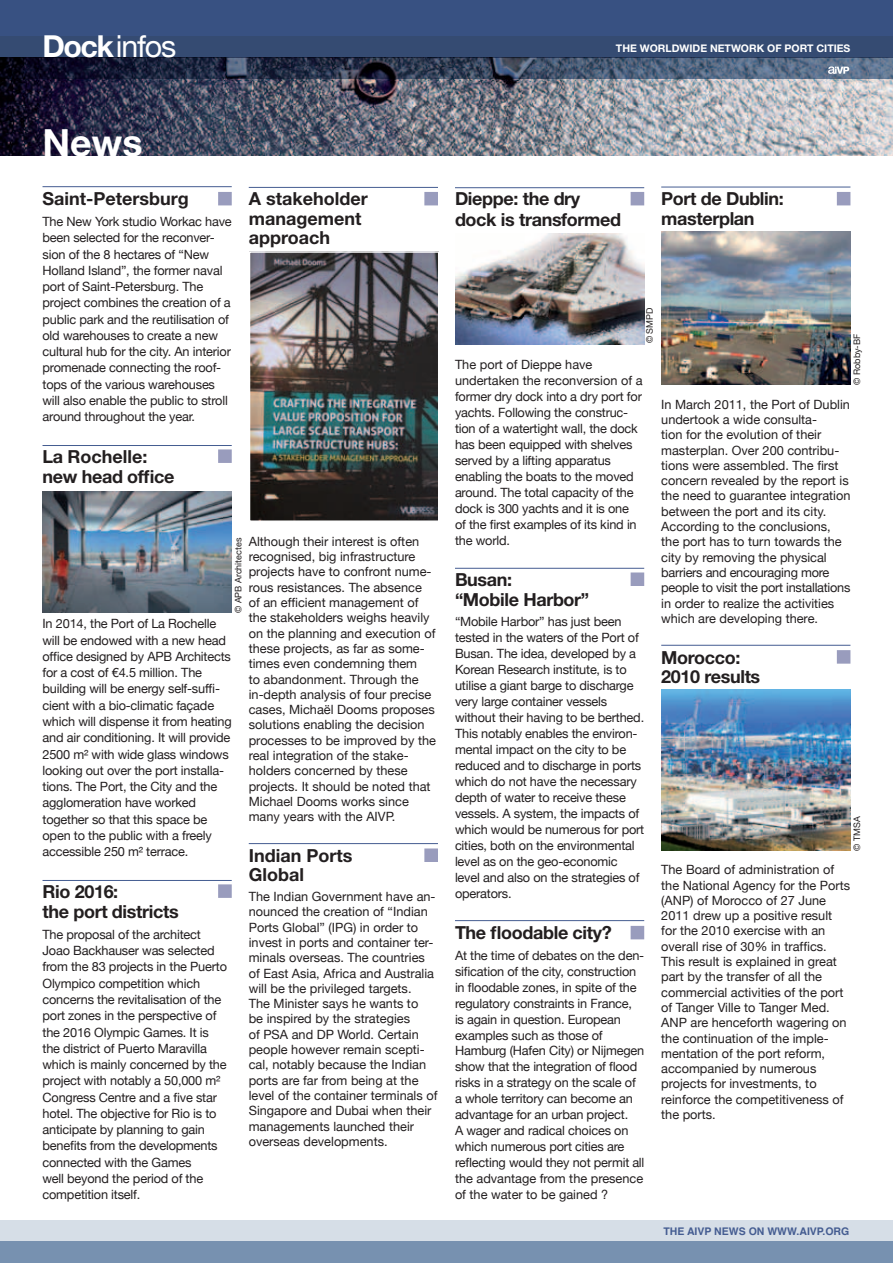
<style>
.page{position:relative;width:893px;height:1263px;background:#fff}
.page>*{position:absolute;margin:0;border:0;box-sizing:border-box;transform-origin:0 0}
.t1{font:700 37.5px "Helvetica Neue";color:#fff}
.t2{font:30.3px "Helvetica Neue";letter-spacing:-.04em;color:#fff}
.t3{font:700 18px/19.5px "Helvetica Neue";letter-spacing:-.02em;color:#231f20}
.t4{font:700 18px/19.5px "Helvetica Neue";color:#231f20}
.t5{font:12.75px/15.3px "Helvetica Neue";letter-spacing:-.015em;color:#231f20}
.t6{font:700 10.5px "Helvetica Neue";color:#fff}
.t7{font:700 10.5px "Helvetica";color:#445c91}
.t8{font:9px "Helvetica Neue";color:#231f20}
.s1{font-weight:700}
</style>
<div class="page">
<div style="left:0;top:0;width:893px;height:57px;background:#385182"></div>
<div style="left:0;top:36px;width:893px;height:24px;background:#354b72"></div>
<img style="left:0;top:57px;width:893px;height:98px">
<div style="left:0;top:1242px;width:893px;height:21px;background:#7791b0"></div>
<div style="left:218px;top:192px;width:14px;height:13px;background:#999cbd"></div>
<hr style="left:43px;top:186px;width:189px;height:1px;background:#445c91">
<div style="left:218px;top:449px;width:14px;height:14px;background:#999cbd"></div>
<hr style="left:43px;top:445px;width:189px;height:1px;background:#445c91">
<div style="left:218px;top:884px;width:14px;height:14px;background:#999cbd"></div>
<hr style="left:43px;top:880px;width:189px;height:1px;background:#445c91">
<img style="left:43px;top:491px;width:189px;height:121px">
<div style="left:424px;top:192px;width:14px;height:13px;background:#999cbd"></div>
<hr style="left:249px;top:187px;width:189px;height:1px;background:#445c91">
<div style="left:424px;top:848px;width:14px;height:14px;background:#999cbd"></div>
<hr style="left:249px;top:843px;width:189px;height:1px;background:#445c91">
<img style="left:252px;top:254px;width:184px;height:265px">
<div style="left:249px;top:251px;width:190px;height:271px;border:2px solid #fff"></div>
<div style="left:631px;top:192px;width:13px;height:13px;background:#999cbd"></div>
<hr style="left:455px;top:187px;width:189px;height:1px;background:#445c91">
<div style="left:631px;top:572px;width:13px;height:14px;background:#999cbd"></div>
<hr style="left:455px;top:568px;width:189px;height:1px;background:#445c91">
<div style="left:631px;top:926px;width:13px;height:13px;background:#999cbd"></div>
<hr style="left:455px;top:920px;width:189px;height:1px;background:#445c91">
<img style="left:455px;top:233px;width:189px;height:111px">
<div style="left:837px;top:192px;width:13px;height:13px;background:#999cbd"></div>
<hr style="left:661px;top:187px;width:189px;height:1px;background:#445c91">
<div style="left:837px;top:650px;width:13px;height:14px;background:#999cbd"></div>
<hr style="left:661px;top:645px;width:189px;height:1px;background:#445c91">
<img style="left:661px;top:232px;width:189px;height:153px">
<img style="left:661px;top:690px;width:189px;height:160px">
<div style="left:0;top:1220px;width:893px;height:22px;background:#d6dee7"></div>
<svg style="left:827px;top:60px;width:22px;height:21px"></svg>
<h2 class="t2" style="left:43px;top:28px;width:135px"><span class="s1">Dock</span>infos</h2>
<p class="t6" style="left:616px;top:42px;width:236px">the worldwide network of port cities</p>
<h1 class="t1" style="left:43px;top:119px;width:101px">News</h1>
<h3 class="t3" style="left:43px;top:189px;width:148px">Saint-Petersburg</h3>
<p class="t5" style="left:43px;top:213px;width:191px;line-height:16.2px">The New York studio Workac have been selected for the reconver&shy;sion of the 8 hectares of “New<br>Holland Island”, the former naval port of Saint-Petersburg. The project combines the creation of a public park and the reutilisation of old warehouses to create a new cultural hub for the city. An interior promenade connecting the roof&shy;tops of the various warehouses will also enable the public to stroll around throughout the year.</p>
<h3 class="t3" style="left:43px;top:446px;width:133px;line-height:20.4px">La Rochelle: new head office</h3>
<h3 class="t4" style="left:249px;top:189px;width:120px">A stakeholder management approach</h3>
<p class="t5" style="left:249px;top:533px;width:189px">Although their interest is often recognised, big infrastructure projects have to confront nume&shy;rous resistances. The absence of an efficient management of the stakeholders weighs heavily on the planning and execution of these projects, as far as some&shy;times even condemning them<br>to abandonment. Through the in-depth analysis of four precise cases, Michaël Dooms proposes solutions enabling the decision processes to be improved by the real integration of the stake&shy;holders concerned by these projects. It should be noted that<br>Michael Dooms works since many years with the AIVP.</p>
<h3 class="t3" style="left:249px;top:845px;width:105px">Indian Ports<br>Global</h3>
<p class="t5" style="left:249px;top:889px;width:190px">The Indian Government have an&shy;nounced the creation of “Indian<br>Ports Global” (IPG) in order to invest in ports and container ter&shy;minals overseas. The countries of East Asia, Africa and Australia will be the privileged targets.<br>The Minister says he wants to<br>be inspired by the strategies<br>of PSA and DP World. Certain people however remain scepti&shy;cal, notably because the Indian ports are far from being at the level of the container terminals of<br>Singapore and Dubai when their managements launched their overseas developments.</p>
<p class="t8" style="left:233px;top:613px;width:77px;rotate:-90deg">© APB Architectes</p>
<p class="t5" style="left:43px;top:615px;width:191px;line-height:16.2px">In 2014, the Port of La Rochelle will be endowed with a new head office designed by APB Architects for a cost of €4.5 million. The building will be energy self-suffi&shy;cient with a bio-climatic façade which will dispense it from heating and air conditioning. It will provide<br>2500 m² with wide glass windows looking out over the port installa&shy;tions. The Port, the City and the agglomeration have worked together so that this space be open to the public with a freely accessible 250 m² terrace.</p>
<h3 class="t3" style="left:43px;top:881px;width:138px;line-height:20.4px">Rio 2016:<br>the port districts</h3>
<p class="t5" style="left:43px;top:926px;width:186px;line-height:16.2px">The proposal of the architect<br>Joao Backhauser was selected from the 83 projects in the Puerto<br>Olympico competition which concerns the revitalisation of the port zones in the perspective of the 2016 Olympic Games. It is the district of Puerto Maravilla which is mainly concerned by the project with notably a 50,000 m²<br>Congress Centre and a five star hotel. The objective for Rio is to anticipate by planning to gain benefits from the developments connected with the Games<br>well beyond the period of the competition itself.</p>
<h3 class="t3" style="left:455px;top:188px;width:168px;line-height:20.2px">Dieppe: the dry dock is transformed</h3>
<h3 class="t3" style="left:661px;top:189px;width:124px">Port de Dublin: masterplan</h3>
<p class="t8" style="left:644px;top:343px;width:37px;rotate:-90deg">© SMPD</p>
<p class="t5" style="left:455px;top:356px;width:189px;line-height:16px">The port of Dieppe have undertaken the reconversion of a former dry dock into a dry port for yachts. Following the construc&shy;tion of a watertight wall, the dock has been equipped with shelves served by a lifting apparatus enabling the boats to the moved around. The total capacity of the dock is 300 yachts and it is one of the first examples of its kind in the world.</p>
<h3 class="t3" style="left:455px;top:569px;width:136px;line-height:20.2px">Busan:<br>“Mobile Harbor”</h3>
<p class="t5" style="left:455px;top:614px;width:191px;line-height:16px">“Mobile Harbor” has just been tested in the waters of the Port of<br>Busan. The idea, developed by a<br>Korean Research institute, is to utilise a giant barge to discharge very large container vessels without their having to be berthed.<br>This notably enables the environ&shy;mental impact on the city to be reduced and to discharge in ports which do not have the necessary depth of water to receive these vessels. A system, the impacts of which would be numerous for port cities, both on the environmental level as on the geo-economic level and also on the strategies of operators.</p>
<h3 class="t3" style="left:455px;top:923px;width:158px">The floodable city?</h3>
<p class="t5" style="left:455px;top:947px;width:191px;line-height:16px">At the time of debates on the den&shy;sification of the city, construction in floodable zones, in spite of the regulatory constraints in France, is again in question. European examples such as those of<br>Hamburg (Hafen City) or Nijmegen show that the integration of flood risks in a strategy on the scale of a whole territory can become an advantage for an urban project.<br>A wager and radical choices on which numerous port cities are reflecting would they not permit all the advantage from the presence of the water to be gained ?</p>
<p class="t8" style="left:851px;top:385px;width:53px;rotate:-90deg">© Robby-BF</p>
<p class="t5" style="left:661px;top:396px;width:191px">In March 2011, the Port of Dublin undertook a wide consulta-<br>tion for the evolution of their masterplan. Over 200 contribu&shy;tions were assembled. The first concern revealed by the report is the need to guarantee integration between the port and its city.<br>According to the conclusions, the port has to turn towards the city by removing the physical barriers and encouraging more people to visit the port installations in order to realize the activities which are developing there.</p>
<h3 class="t3" style="left:661px;top:647px;width:101px">Morocco:<br>2010 results</h3>
<p class="t8" style="left:851px;top:851px;width:36px;rotate:-90deg">© TMSA</p>
<p class="t5" style="left:661px;top:862px;width:190px">The Board of administration of the National Agency for the Ports (ANP) of Morocco of 27 June<br>2011 drew up a positive result for the 2010 exercise with an overall rise of 30% in traffics.<br>This result is explained in great part by the transfer of all the commercial activities of the port of Tanger Ville to Tanger Med.<br>ANP are henceforth wagering on the continuation of the imple&shy;mentation of the port reform, accompanied by numerous projects for investments, to reinforce the competitiveness of the ports.</p>
<p class="t7" style="left:663px;top:1223px;width:31px">THE AIVP</p>
<p class="t7" style="left:714px;top:1223px;width:93px">NEWS ON WWW.AIVP</p>
<p class="t7" style="left:822px;top:1223px;width:28px">.ORG</p>
</div>
